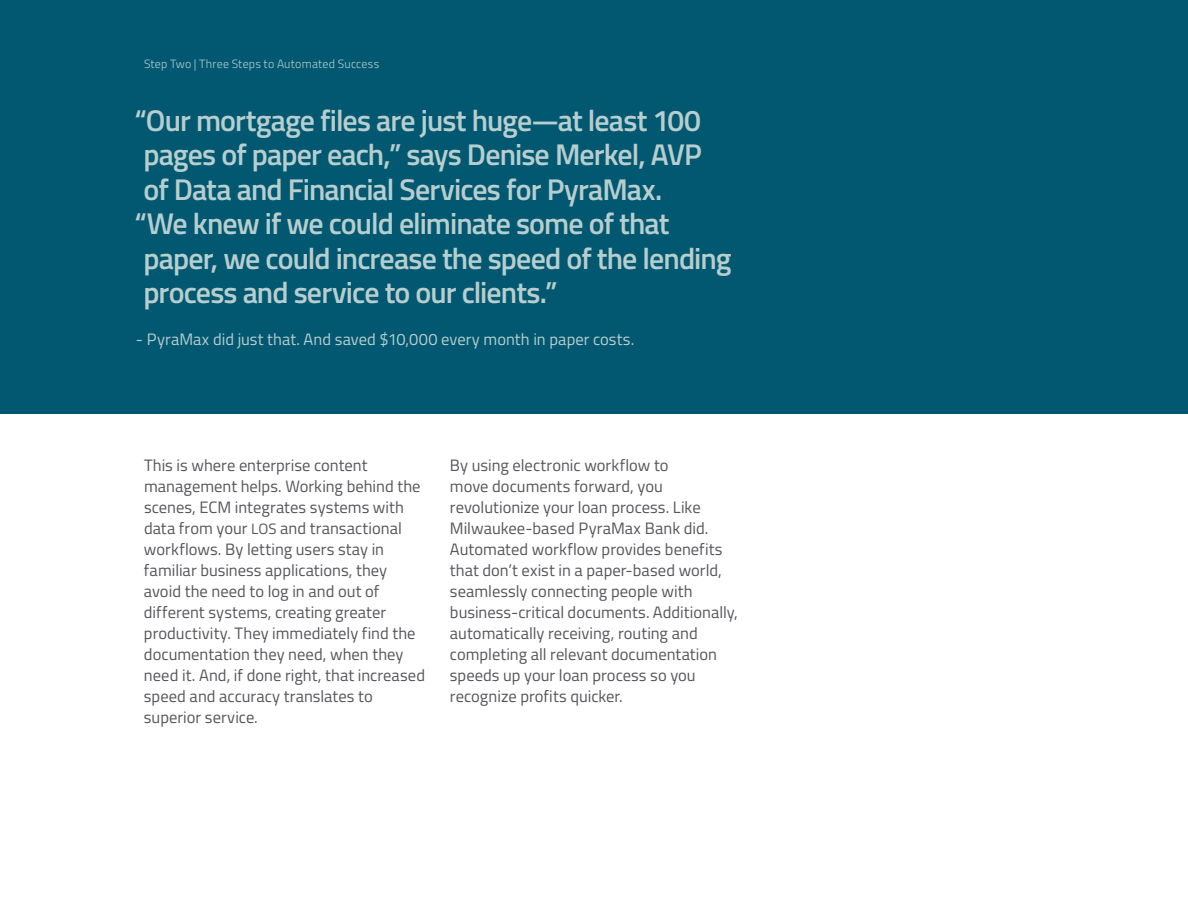
<style>
.page{position:relative;width:1188px;height:918px;background:#fff}
.page>*{position:absolute;margin:0;border:0;box-sizing:border-box;transform-origin:0 0}
.t1{font:600 30px/34.5px "Titillium";letter-spacing:-.03em;color:#b7cecf}
.t2{font:16.5px/21px "Titillium";color:#55565a}
.t3{font:16.5px "Titillium";letter-spacing:.005em;color:#b7cecf}
.t4{font:300 12px "Titillium";letter-spacing:.015em;color:#b7cecf}
.s1{font-size:15px}
</style>
<div class="page">
<div style="left:0;top:0;width:1188px;height:414px;background:#025870"></div>
<p class="t4" style="left:144px;top:55px;width:237px">Step Two | Three Steps to Automated Success</p>
<p class="t1" style="left:135px;top:101px;width:598px">“Our mortgage files are just huge—at least 100 pages of paper each,” says Denise Merkel, AVP<br>of Data and Financial Services for PyraMax.<br>“We knew if we could eliminate some of that paper, we could increase the speed of the lending process and service to our clients.”</p>
<p class="t3" style="left:136px;top:327px;width:500px">- PyraMax did just that. And saved $10,000 every month in paper costs.</p>
<p class="t2" style="left:144px;top:454px;width:283px">This is where enterprise content management helps. Working behind the scenes, ECM integrates systems with data from your <span class="s1">LOS</span> and transactional workflows. By letting users stay in familiar business applications, they avoid the need to log in and out of different systems, creating greater productivity. They immediately find the documentation they need, when they need it. And, if done right, that increased speed and accuracy translates to superior service.</p>
<p class="t2" style="left:450px;top:454px;width:289px">By using electronic workflow to<br>move documents forward, you revolutionize your loan process. Like Milwaukee-based PyraMax Bank did.<br>Automated workflow provides benefits that don’t exist in a paper-based world, seamlessly connecting people with business-critical documents. Additionally, automatically receiving, routing and completing all relevant documentation speeds up your loan process so you recognize profits quicker.</p>
</div>
